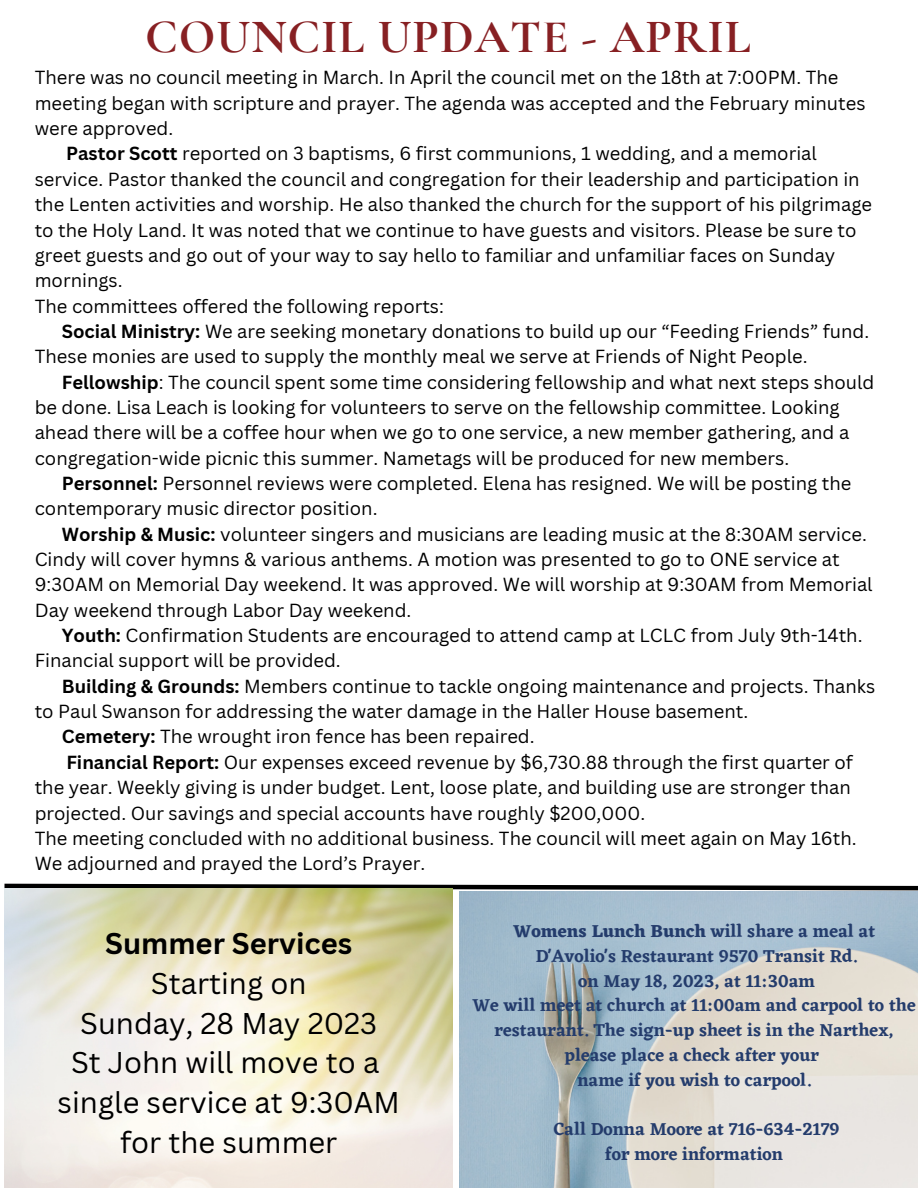
<style>
.page{position:relative;width:918px;height:1188px;background:#fff}
.page>*{position:absolute;margin:0;border:0;box-sizing:border-box;transform-origin:0 0}
.t1{font:700 48px "Cormorant Garamond";letter-spacing:.02em;color:#872023}
.t2{font:29.25px "Canva Sans";color:#000}
.t3{font:700 29.25px "Canva Sans";color:#000}
.t4{font:18.45px/25.3px "Canva Sans";color:#000}
.t5{font:600 18px/24.8px "Eczar";color:#243c6c;text-align:center}
.t6{font:700 18px "Eczar";color:#243c6c}
.s1{font-weight:700}
.s2{font-weight:600}
</style>
<div class="page">
<svg style="left:4px;top:883px;width:914px;height:10px"></svg>
<img style="left:5px;top:888px;width:447px;height:300px">
<img style="left:459px;top:892px;width:459px;height:296px">
<p class="t1" style="left:145px;top:8px;width:607px">COUNCIL UPDATE - APRIL</p>
<p class="t4" style="left:35px;top:65px;width:832px">There was no council meeting in March. In April the council met on the 18th at 7:00PM. The meeting began with scripture and prayer. The agenda was accepted and the February minutes were approved.</p>
<p class="t4" style="left:35px;top:141px;width:839px;text-indent:31px"><span class="s1">Pastor Scott</span> reported on 3 baptisms, 6 first communions, 1 wedding, and a memorial service. Pastor thanked the council and congregation for their leadership and participation in the Lenten activities and worship. He also thanked the church for the support of his pilgrimage to the Holy Land. It was noted that we continue to have guests and visitors. Please be sure to greet guests and go out of your way to say hello to familiar and unfamiliar faces on Sunday mornings.</p>
<p class="t4" style="left:35px;top:293px;width:411px">The committees offered the following reports:</p>
<p class="t4" style="left:35px;top:318px;width:836px;text-indent:27px"><span class="s1">Social Ministry:</span> We are seeking monetary donations to build up our “Feeding Friends” fund.<br>These monies are used to supply the monthly meal we serve at Friends of Night People.</p>
<p class="t4" style="left:35px;top:369px;width:841px;text-indent:27px"><span class="s1">Fellowship</span>: The council spent some time considering fellowship and what next steps should be done. Lisa Leach is looking for volunteers to serve on the fellowship committee. Looking ahead there will be a coffee hour when we go to one service, a new member gathering, and a congregation-wide picnic this summer. Nametags will be produced for new members.</p>
<p class="t4" style="left:35px;top:470px;width:818px;text-indent:27px"><span class="s1">Personnel:</span> Personnel reviews were completed. Elena has resigned. We will be posting the contemporary music director position.</p>
<p class="t4" style="left:35px;top:521px;width:839px;text-indent:27px"><span class="s1">Worship &amp; Music:</span> volunteer singers and musicians are leading music at the 8:30AM service.<br>Cindy will cover hymns &amp; various anthems. A motion was presented to go to ONE service at 9:30AM on Memorial Day weekend. It was approved. We will worship at 9:30AM from Memorial Day weekend through Labor Day weekend.</p>
<p class="t4" style="left:35px;top:622px;width:829px;text-indent:27px"><span class="s1">Youth:</span> Confirmation Students are encouraged to attend camp at LCLC from July 9th-14th.<br>Financial support will be provided.</p>
<p class="t4" style="left:35px;top:673px;width:842px;text-indent:27px"><span class="s1">Building &amp; Grounds:</span> Members continue to tackle ongoing maintenance and projects. Thanks to Paul Swanson for addressing the water damage in the Haller House basement.</p>
<p class="t4" style="left:62px;top:724px;width:474px"><span class="s1">Cemetery:</span> The wrought iron fence has been repaired.</p>
<p class="t4" style="left:35px;top:749px;width:820px;text-align:justify;text-indent:32px"><span class="s1">Financial Report:</span> Our expenses exceed revenue by $6,730.88 through the first quarter of the year. Weekly giving is under budget. Lent, loose plate, and building use are stronger than projected. Our savings and special accounts have roughly $200,000.</p>
<p class="t4" style="left:35px;top:825px;width:823px">The meeting concluded with no additional business. The council will meet again on May 16th.<br>We adjourned and prayed the Lord’s Prayer.</p>
<p class="t3" style="left:105px;top:923px;width:249px">Summer Services</p>
<p class="t2" style="left:151px;top:963px;width:157px">Starting on</p>
<p class="t2" style="left:80px;top:1002px;width:298px">Sunday, 28 May 2023</p>
<p class="t2" style="left:71px;top:1042px;width:310px">St John will move to a</p>
<p class="t2" style="left:58px;top:1082px;width:344px">single service at 9:30AM</p>
<p class="t2" style="left:120px;top:1121px;width:219px">for the summer</p>
<p class="t6" style="left:513px;top:920px;width:364px">Womens Lunch Bunch <span class="s2">will share a meal at</span></p>
<p class="t5" style="left:536px;top:943px;width:323px">D'Avolio's Restaurant 9570 Transit Rd.</p>
<p class="t5" style="left:578px;top:968px;width:238px">on May 18, 2023, at 11:30am</p>
<p class="t5" style="left:473px;top:993px;width:445px">We will meet at church at 11:00am and carpool to the restaurant. The sign-up sheet is in the Narthex, please place a check after your</p>
<p class="t5" style="left:577px;top:1067px;width:235px">name if you wish to carpool.</p>
<p class="t5" style="left:554px;top:1117px;width:287px">Call Donna Moore at 716-634-2179</p>
<p class="t5" style="left:605px;top:1141px;width:179px">for more information</p>
</div>
